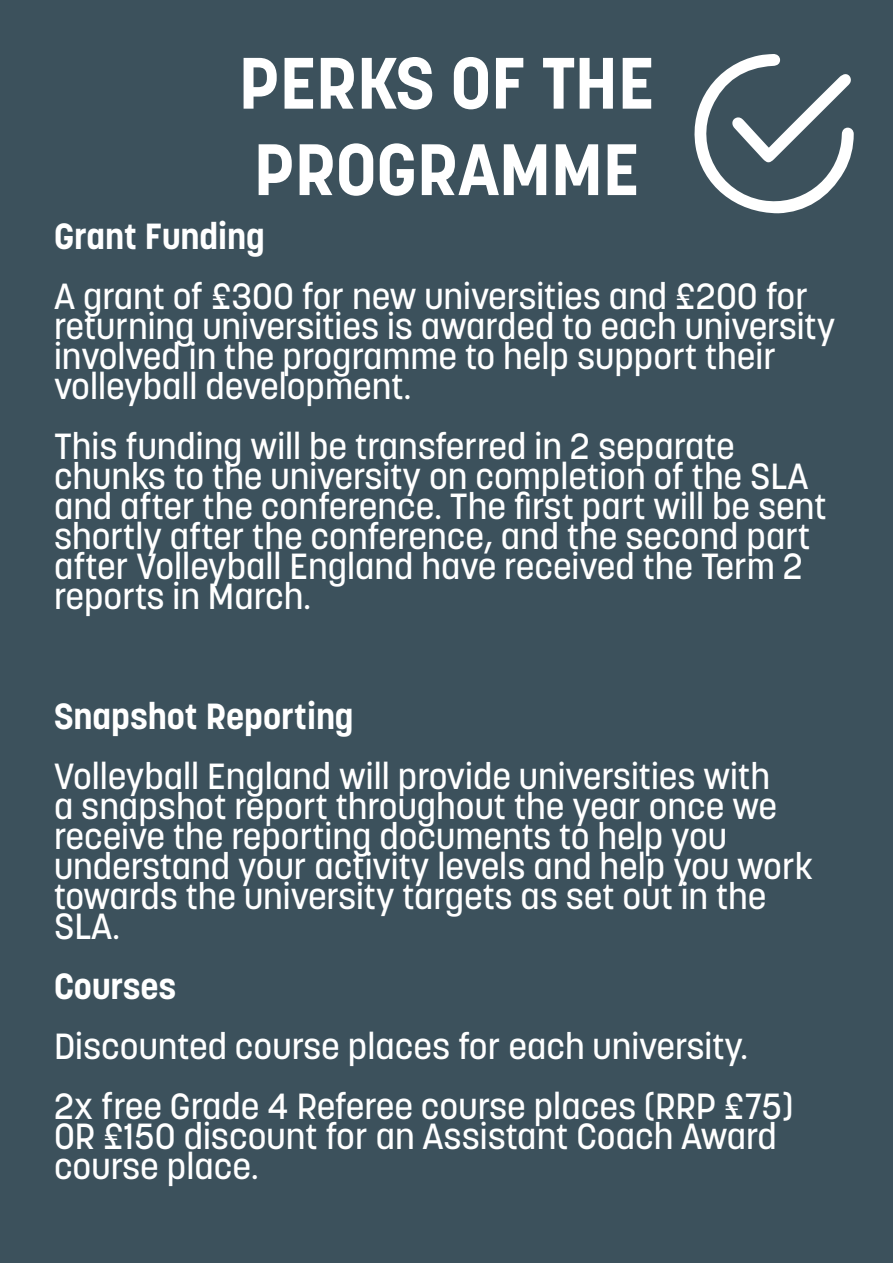
<style>
.page{position:relative;width:893px;height:1263px;background:#3c515c}
.page>*{position:absolute;margin:0;border:0;box-sizing:border-box;transform-origin:0 0}
.t1{font:700 72px/86.4px "Korolev";color:#fff}
.t2{font:500 36px/30px "Korolev";color:#fff}
.t3{font:700 36px "Korolev";color:#fff}
</style>
<div class="page">
<svg style="left:694px;top:54px;width:160px;height:159px"></svg>
<h1 class="t1" style="left:239px;top:40px;width:417px">PERKS OF THE<br>PROGRAMME</h1>
<p class="t3" style="left:54px;top:214px;width:212px">Grant Funding</p>
<p class="t2" style="left:54px;top:282px;width:783px">A grant of £300 for new universities and £200 for returning universities is awarded to each university involved in the programme to help support their volleyball development.</p>
<p class="t2" style="left:54px;top:432px;width:774px">This funding will be transferred in 2 separate chunks to the university on completion of the SLA and after the conference. The first part will be sent shortly after the conference, and the second part after Volleyball England have received the Term 2 reports in March.</p>
<p class="t3" style="left:54px;top:694px;width:301px">Snapshot Reporting</p>
<p class="t2" style="left:54px;top:762px;width:761px">Volleyball England will provide universities with<br>a snapshot report throughout the year once we receive the reporting documents to help you understand your activity levels and help you work towards the university targets as set out in the SLA.</p>
<p class="t3" style="left:54px;top:964px;width:124px">Courses</p>
<p class="t2" style="left:54px;top:1017px;width:741px;line-height:60px">Discounted course places for each university.<br>2x free Grade 4 Referee course places (RRP £75)</p>
<p class="t2" style="left:54px;top:1122px;width:724px">OR £150 discount for an Assistant Coach Award course place.</p>
</div>
